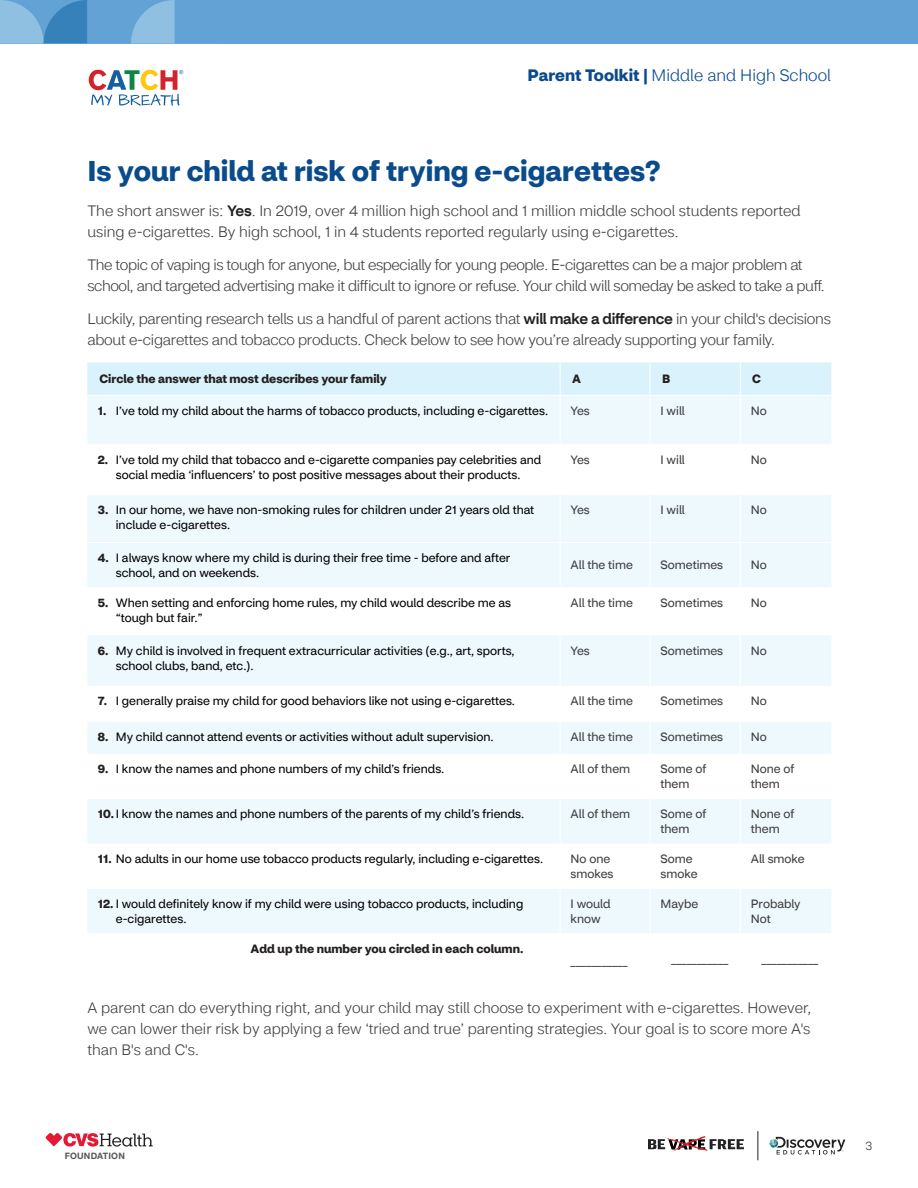
<style>
.page{position:relative;width:918px;height:1188px;background:#fff}
.page>*{position:absolute;margin:0;border:0;box-sizing:border-box;transform-origin:0 0}
.Subhead{font:700 28.5px "CVS Health Sans";color:#0a4b8c}
.t1{font:300 16.5px "CVS Health Sans";color:#0a4a8c}
.Body{font:300 15px/21px "CVS Health Sans";letter-spacing:-.015em;color:#3e3e3f}
.t2{font:12px/15px "CVS Health Sans";color:#000}
.Body-2{font:12px/15px "CVS Health Sans";color:#3e3e3f}
.Body-3{font:700 12px "CVS Health Sans";color:#231f20}
.t3{font:300 12px "CVS Health Sans";color:#3e3e3f}
.t4{font:700 8.85px "Helvetica Neue";letter-spacing:.025em;color:#57585a}
.s1{font-weight:700}
.s2{font-weight:500;color:#231f20}
.s3{font-weight:700;color:#231f20}
</style>
<div class="page">
<svg style="left:46px;top:1133px;width:107px;height:14px"></svg>
<div style="left:0;top:0;width:918px;height:44px;background:#62a2d4"></div>
<svg style="left:0;top:0;width:175px;height:44px"></svg>
<svg style="left:89px;top:70px;width:94px;height:36px"></svg>
<svg style="left:769px;top:1137px;width:76px;height:18px"></svg>
<svg style="left:758px;top:1131px;width:1px;height:29px"></svg>
<img style="left:649px;top:1139px;width:94px;height:11px">
<svg style="left:659px;top:1136px;width:50px;height:16px"></svg>
<div style="left:87px;top:362px;width:745px;height:33px;background:#daf2fb"></div>
<svg style="left:87px;top:396px;width:744px;height:191px;fill:#eef9fd"></svg>
<svg style="left:87px;top:636px;width:744px;height:297px;fill:#eef9fd"></svg>
<hr style="left:560px;top:362px;width:1px;height:33px;background:#fff">
<hr style="left:650px;top:362px;width:1px;height:33px;background:#fff">
<hr style="left:740px;top:362px;width:1px;height:33px;background:#fff">
<hr style="left:560px;top:395px;width:1px;height:49px;background:#fff">
<hr style="left:650px;top:395px;width:1px;height:49px;background:#fff">
<hr style="left:740px;top:395px;width:1px;height:49px;background:#fff">
<hr style="left:87px;top:444px;width:473px;height:1px;background:#fff">
<hr style="left:560px;top:444px;width:90px;height:1px;background:#fff">
<hr style="left:560px;top:444px;width:1px;height:50px;background:#fff">
<hr style="left:650px;top:444px;width:90px;height:1px;background:#fff">
<hr style="left:650px;top:444px;width:1px;height:50px;background:#fff">
<hr style="left:740px;top:444px;width:92px;height:1px;background:#fff">
<hr style="left:740px;top:444px;width:1px;height:50px;background:#fff">
<hr style="left:87px;top:494px;width:473px;height:1px;background:#fff">
<hr style="left:560px;top:494px;width:90px;height:1px;background:#fff">
<hr style="left:560px;top:495px;width:1px;height:47px;background:#fff">
<hr style="left:650px;top:494px;width:90px;height:1px;background:#fff">
<hr style="left:650px;top:495px;width:1px;height:47px;background:#fff">
<hr style="left:740px;top:494px;width:92px;height:1px;background:#fff">
<hr style="left:740px;top:495px;width:1px;height:47px;background:#fff">
<hr style="left:87px;top:542px;width:473px;height:1px;background:#fff">
<hr style="left:560px;top:542px;width:90px;height:1px;background:#fff">
<hr style="left:560px;top:543px;width:1px;height:44px;background:#fff">
<hr style="left:650px;top:542px;width:90px;height:1px;background:#fff">
<hr style="left:650px;top:543px;width:1px;height:44px;background:#fff">
<hr style="left:740px;top:542px;width:92px;height:1px;background:#fff">
<hr style="left:740px;top:543px;width:1px;height:44px;background:#fff">
<hr style="left:560px;top:635px;width:1px;height:51px;background:#fff">
<hr style="left:650px;top:635px;width:1px;height:51px;background:#fff">
<hr style="left:740px;top:635px;width:1px;height:51px;background:#fff">
<hr style="left:560px;top:686px;width:1px;height:36px;background:#fff">
<hr style="left:650px;top:686px;width:1px;height:36px;background:#fff">
<hr style="left:740px;top:686px;width:1px;height:36px;background:#fff">
<hr style="left:560px;top:722px;width:1px;height:32px;background:#fff">
<hr style="left:650px;top:722px;width:1px;height:32px;background:#fff">
<hr style="left:740px;top:722px;width:1px;height:32px;background:#fff">
<hr style="left:560px;top:754px;width:1px;height:45px;background:#fff">
<hr style="left:650px;top:754px;width:1px;height:45px;background:#fff">
<hr style="left:740px;top:754px;width:1px;height:45px;background:#fff">
<hr style="left:560px;top:799px;width:1px;height:45px;background:#fff">
<hr style="left:650px;top:799px;width:1px;height:45px;background:#fff">
<hr style="left:740px;top:799px;width:1px;height:45px;background:#fff">
<hr style="left:560px;top:844px;width:1px;height:45px;background:#fff">
<hr style="left:650px;top:844px;width:1px;height:45px;background:#fff">
<hr style="left:740px;top:844px;width:1px;height:45px;background:#fff">
<hr style="left:560px;top:889px;width:1px;height:44px;background:#fff">
<hr style="left:650px;top:889px;width:1px;height:44px;background:#fff">
<hr style="left:740px;top:889px;width:1px;height:44px;background:#fff">
<h2 class="t1" style="left:528px;top:65px;width:305px"><span class="s1">Parent Toolkit |</span> Middle and High School</h2>
<p class="Subhead" style="left:87px;top:153px;width:575px">Is your child at risk of trying e-cigarettes?</p>
<p class="Body" style="left:87px;top:200px;width:715px">The short answer is: <span class="s2">Yes</span>. In 2019, over 4 million high school and 1 million middle school students reported using e-cigarettes. By high school, 1 in 4 students reported regularly using e-cigarettes.</p>
<p class="Body" style="left:87px;top:254px;width:739px">The topic of vaping is tough for anyone, but especially for young people. E-cigarettes can be a major problem at school, and targeted advertising make it difficult to ignore or refuse. Your child will someday be asked to take a puff.</p>
<p class="Body" style="left:87px;top:308px;width:745px">Luckily, parenting research tells us a handful of parent actions that <span class="s2">will make a difference</span> in your child's decisions about e-cigarettes and tobacco products. Check below to see how you’re already supporting your family.</p>
<p class="Body-3" style="left:99px;top:372px;width:289px">Circle the answer that most describes your family</p>
<p class="Body-3" style="left:572px;top:372px;width:10px">A</p>
<p class="Body-3" style="left:662px;top:372px;width:10px">B</p>
<p class="Body-3" style="left:752px;top:372px;width:10px">C</p>
<p class="t2" style="left:98px;top:403px;width:452px"><span class="s3">1.</span> I’ve told my child about the harms of tobacco products, including e-cigarettes.</p>
<p class="Body-2" style="left:571px;top:403px;width:21px">Yes</p>
<p class="Body-2" style="left:661px;top:403px;width:26px">I will</p>
<p class="Body-2" style="left:751px;top:403px;width:18px">No</p>
<p class="t2" style="left:98px;top:452px;width:445px;text-align:center"><span class="s3">2.</span> I’ve told my child that tobacco and e-cigarette companies pay celebrities and social media ‘influencers’ to post positive messages about their products.</p>
<p class="Body-2" style="left:571px;top:452px;width:21px">Yes</p>
<p class="Body-2" style="left:661px;top:452px;width:26px">I will</p>
<p class="Body-2" style="left:751px;top:452px;width:18px">No</p>
<p class="t2" style="left:116px;top:502px;width:420px;text-indent:-18px"><span class="s3">3.</span> In our home, we have non-smoking rules for children under 21 years old that include e-cigarettes.</p>
<p class="Body-2" style="left:571px;top:502px;width:21px">Yes</p>
<p class="Body-2" style="left:661px;top:502px;width:26px">I will</p>
<p class="Body-2" style="left:751px;top:502px;width:18px">No</p>
<p class="t2" style="left:116px;top:550px;width:396px;text-indent:-18px"><span class="s3">4.</span> I always know where my child is during their free time - before and after school, and on weekends.</p>
<p class="Body-2" style="left:571px;top:558px;width:64px">All the time</p>
<p class="Body-2" style="left:661px;top:558px;width:64px">Sometimes</p>
<p class="Body-2" style="left:751px;top:558px;width:18px">No</p>
<p class="t2" style="left:116px;top:595px;width:397px;text-indent:-18px"><span class="s3">5.</span> When setting and enforcing home rules, my child would describe me as “tough but fair.”</p>
<p class="Body-2" style="left:571px;top:595px;width:64px">All the time</p>
<p class="Body-2" style="left:661px;top:595px;width:64px">Sometimes</p>
<p class="Body-2" style="left:751px;top:595px;width:18px">No</p>
<p class="t2" style="left:116px;top:643px;width:400px;text-indent:-18px"><span class="s3">6.</span> My child is involved in frequent extracurricular activities (e.g., art, sports, school clubs, band, etc.).</p>
<p class="Body-2" style="left:571px;top:643px;width:21px">Yes</p>
<p class="Body-2" style="left:661px;top:643px;width:64px">Sometimes</p>
<p class="Body-2" style="left:751px;top:643px;width:18px">No</p>
<p class="t2" style="left:98px;top:694px;width:419px"><span class="s3">7.</span> I generally praise my child for good behaviors like not using e-cigarettes.</p>
<p class="Body-2" style="left:571px;top:694px;width:64px">All the time</p>
<p class="Body-2" style="left:661px;top:694px;width:64px">Sometimes</p>
<p class="Body-2" style="left:751px;top:694px;width:18px">No</p>
<p class="t2" style="left:98px;top:730px;width:397px"><span class="s3">8.</span> My child cannot attend events or activities without adult supervision.</p>
<p class="Body-2" style="left:571px;top:730px;width:64px">All the time</p>
<p class="Body-2" style="left:661px;top:730px;width:64px">Sometimes</p>
<p class="Body-2" style="left:751px;top:730px;width:18px">No</p>
<p class="t2" style="left:98px;top:762px;width:348px"><span class="s3">9.</span> I know the names and phone numbers of my child’s friends.</p>
<p class="Body-2" style="left:571px;top:762px;width:61px">All of them</p>
<p class="Body-2" style="left:661px;top:762px;width:47px">Some of them</p>
<p class="Body-2" style="left:751px;top:762px;width:45px">None of them</p>
<p class="t2" style="left:98px;top:807px;width:428px"><span class="s3">10.</span> I know the names and phone numbers of the parents of my child’s friends.</p>
<p class="Body-2" style="left:571px;top:807px;width:61px">All of them</p>
<p class="Body-2" style="left:661px;top:807px;width:47px">Some of them</p>
<p class="Body-2" style="left:751px;top:807px;width:45px">None of them</p>
<p class="t2" style="left:98px;top:851px;width:447px"><span class="s3">11.</span> No adults in our home use tobacco products regularly, including e-cigarettes.</p>
<p class="Body-2" style="left:571px;top:851px;width:44px">No one smokes</p>
<p class="Body-2" style="left:661px;top:851px;width:39px">Some smoke</p>
<p class="Body-2" style="left:751px;top:851px;width:55px">All smoke</p>
<p class="t2" style="left:116px;top:896px;width:409px;text-indent:-18px"><span class="s3">12.</span> I would definitely know if my child were using tobacco products, including e-cigarettes.</p>
<p class="Body-2" style="left:571px;top:896px;width:41px">I would know</p>
<p class="Body-2" style="left:661px;top:896px;width:39px">Maybe</p>
<p class="Body-2" style="left:751px;top:896px;width:51px">Probably<br>Not</p>
<p class="Body-3" style="left:250px;top:941px;width:274px">Add up the number you circled in each column.</p>
<p class="Body-2" style="left:571px;top:953px;width:59px">___________</p>
<p class="Body-2" style="left:671px;top:952px;width:59px">___________</p>
<p class="Body-2" style="left:761px;top:952px;width:59px">___________</p>
<p class="Body" style="left:87px;top:998px;width:726px;text-align:justify">A parent can do everything right, and your child may still choose to experiment with e-cigarettes. However, we can lower their risk by applying a few ‘tried and true’ parenting strategies. Your goal is to score more A's than B's and C's.</p>
<p class="t4" style="left:65px;top:1149px;width:62px">FOUNDATION</p>
<p class="t3" style="left:865px;top:1139px;width:8px">3</p>
</div>
